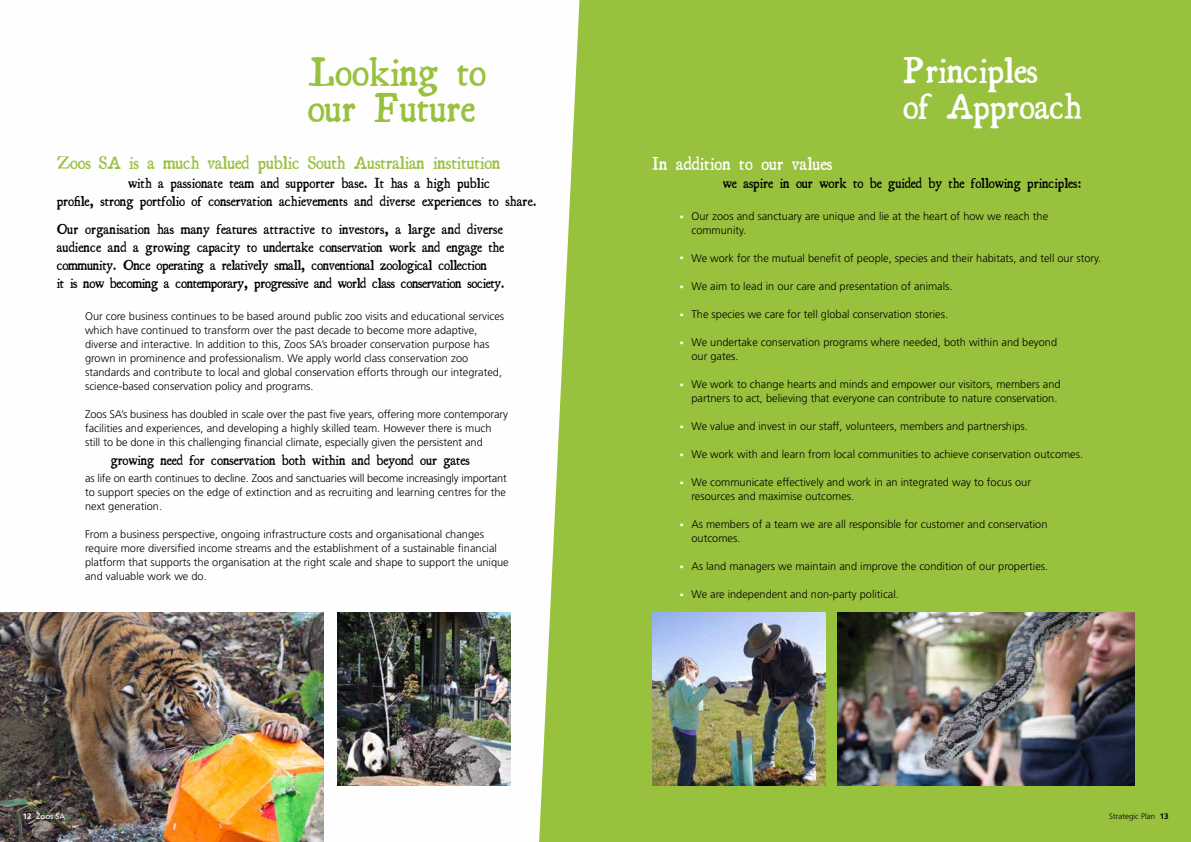
<style>
.page{position:relative;width:1191px;height:842px;background:#fff}
.page>*{position:absolute;margin:0;border:0;box-sizing:border-box;transform-origin:0 0}
.t1{font:40px/36px "Essays 1743";color:#98c13e}
.t2{font:36px/36px "Essays 1743";color:#fff}
.t3{font:24px/28px "Century Gothic";color:#fff}
.t4{font:18px "Essays 1743";color:#98c13e}
.t5{font:18px "Essays 1743";letter-spacing:.01em;color:#fff}
.t6{font:14px/18px "Essays 1743";color:#000}
.t7{font:300 11px/14px "Frutiger LT Std";color:#000}
.t8{font:300 8px "Frutiger LT Std";color:#000}
.t9{font:8px "Frutiger LT Std";color:#fff}
.s1{font-weight:700}
</style>
<div class="page">
<div style="left:539px;top:0;width:652px;height:842px;background:#98c13e"></div>
<img style="left:0;top:612px;width:324px;height:230px">
<img style="left:337px;top:612px;width:173px;height:173px">
<img style="left:652px;top:612px;width:173px;height:173px">
<img style="left:838px;top:612px;width:296px;height:173px">
<h1 class="t1" style="left:308px;top:55px;width:180px">Looking to our Future</h1>
<h3 class="t4" style="left:57px;top:152px;width:445px">Zoos SA is a much valued public South Australian institution</h3>
<p class="t6" style="left:57px;top:174px;width:482px;text-indent:71px">with a passionate team and supporter base. It has a high public<br>profile, strong portfolio of conservation achievements and diverse experiences to share.</p>
<p class="t6" style="left:57px;top:220px;width:450px">Our organisation has many features attractive to investors, a large and diverse audience and a growing capacity to undertake conservation work and engage the community. Once operating a relatively small, conventional zoological collection<br>it is now becoming a contemporary, progressive and world class conservation society.</p>
<p class="t7" style="left:85px;top:310px;width:420px">Our core business continues to be based around public zoo visits and educational services which have continued to transform over the past decade to become more adaptive, diverse and interactive. In addition to this, Zoos SA’s broader conservation purpose has grown in prominence and professionalism. We apply world class conservation zoo standards and contribute to local and global conservation efforts through our integrated, science-based conservation policy and programs.</p>
<p class="t7" style="left:85px;top:408px;width:424px">Zoos SA’s business has doubled in scale over the past five years, offering more contemporary facilities and experiences, and developing a highly skilled team. However there is much still to be done in this challenging financial climate, especially given the persistent and</p>
<p class="t6" style="left:111px;top:451px;width:361px">growing need for conservation both within and beyond our gates</p>
<p class="t7" style="left:85px;top:472px;width:423px;text-align:justify">as life on earth continues to decline. Zoos and sanctuaries will become increasingly important to support species on the edge of extinction and as recruiting and learning centres for the next generation.</p>
<p class="t7" style="left:85px;top:528px;width:425px">From a business perspective, ongoing infrastructure costs and organisational changes require more diversified income streams and the establishment of a sustainable financial platform that supports the organisation at the right scale and shape to support the unique and valuable work we do.</p>
<h2 class="t2" style="left:903px;top:53px;width:180px">Principles<br>of Approach</h2>
<h3 class="t5" style="left:652px;top:153px;width:182px">In addition to our values</h3>
<p class="t6" style="left:723px;top:174px;width:361px">we aspire in our work to be guided by the following principles:</p>
<h3 class="t3" style="left:678px;top:189px;width:8px;line-height:41px">. .</h3>
<h3 class="t3" style="left:678px;top:265px;width:8px;text-align:justify">. . .</h3>
<h3 class="t3" style="left:678px;top:356px;width:8px;line-height:42px">. .</h3>
<h3 class="t3" style="left:678px;top:433px;width:8px">. .</h3>
<h3 class="t3" style="left:678px;top:496px;width:8px;line-height:42px">. .</h3>
<h3 class="t3" style="left:678px;top:573px;width:8px">.</h3>
<p class="t7" style="left:691px;top:210px;width:358px">Our zoos and sanctuary are unique and lie at the heart of how we reach the community.</p>
<p class="t7" style="left:691px;top:252px;width:411px">We work for the mutual benefit of people, species and their habitats, and tell our story.</p>
<p class="t7" style="left:691px;top:280px;width:262px">We aim to lead in our care and presentation of animals.</p>
<p class="t7" style="left:691px;top:308px;width:258px">The species we care for tell global conservation stories.</p>
<p class="t7" style="left:691px;top:336px;width:367px">We undertake conservation programs where needed, both within and beyond our gates.</p>
<p class="t7" style="left:691px;top:378px;width:370px">We work to change hearts and minds and empower our visitors, members and partners to act, believing that everyone can contribute to nature conservation.</p>
<p class="t7" style="left:691px;top:420px;width:338px">We value and invest in our staff, volunteers, members and partnerships.</p>
<p class="t7" style="left:691px;top:448px;width:393px">We work with and learn from local communities to achieve conservation outcomes.</p>
<p class="t7" style="left:691px;top:476px;width:341px">We communicate effectively and work in an integrated way to focus our resources and maximise outcomes.</p>
<p class="t7" style="left:691px;top:518px;width:357px">As members of a team we are all responsible for customer and conservation outcomes.</p>
<p class="t7" style="left:691px;top:560px;width:358px">As land managers we maintain and improve the condition of our properties.</p>
<p class="t7" style="left:691px;top:588px;width:209px">We are independent and non-party political.</p>
<p class="t9" style="left:23px;top:812px;width:44px"><span class="s1">12</span> Zoos SA</p>
<p class="t8" style="left:1109px;top:811px;width:61px">Strategic Plan <span class="s1">13</span></p>
</div>
